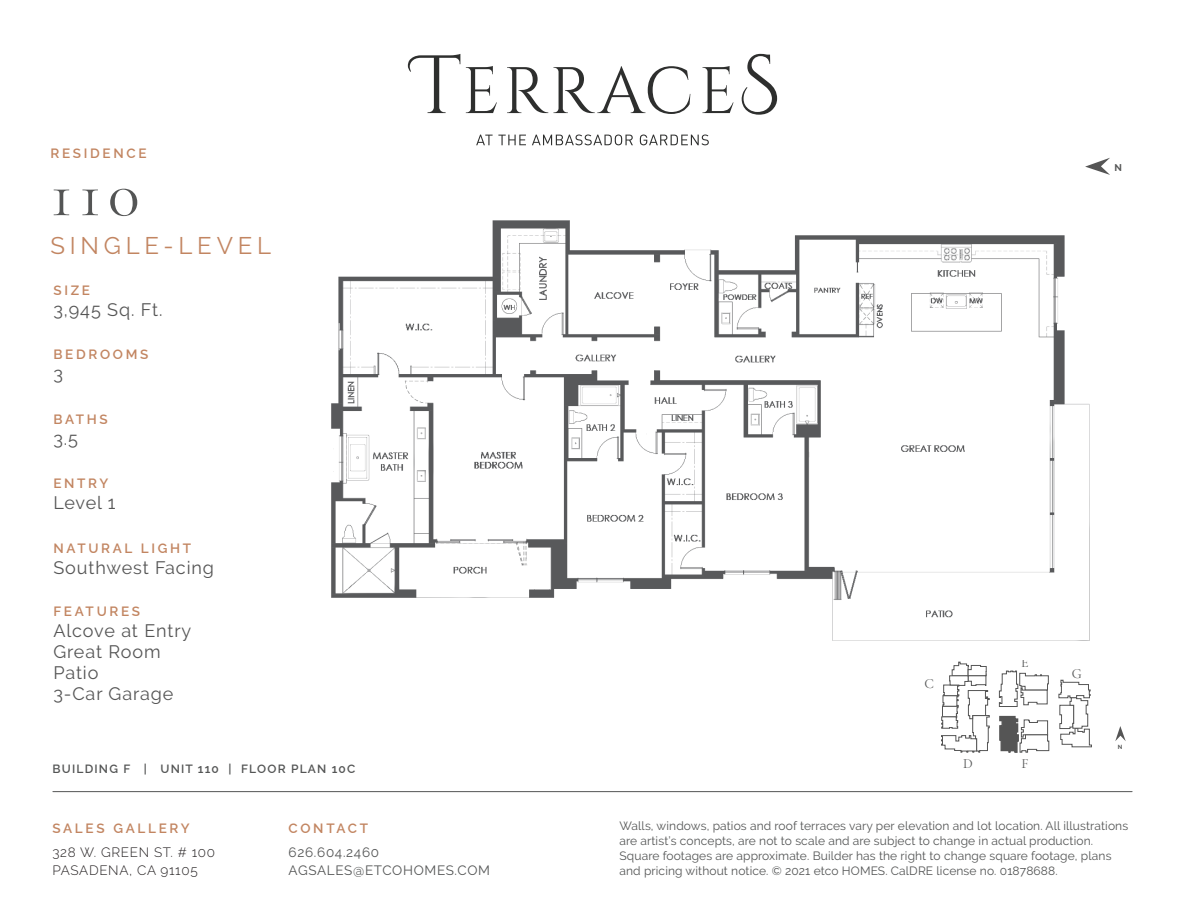
<style>
.page{position:relative;width:1188px;height:918px;background:#fff}
.page>*{position:absolute;margin:0;border:0;box-sizing:border-box;transform-origin:0 0}
.t1{font:66.6px "Cormorant Garamond";color:#545555}
.t2{font:24px "Raleway";letter-spacing:.2em;color:#c28561}
.t3{font:18px/21px "Raleway";letter-spacing:.05em;color:#555}
.t4{font:13.95px "Cormorant Garamond";color:#545555}
.t5{font:600 13.5px/24.8px "Raleway";letter-spacing:.2em;color:#c28561}
.t6{font:13.5px/24.8px "Raleway";letter-spacing:.05em;color:#545555}
.t7{font:300 13.5px/18px "Raleway";letter-spacing:.05em;color:#231f20}
.t8{font:12px/15px "Raleway";letter-spacing:.01em;color:#545555}
.t9{font:600 12px "Raleway";letter-spacing:.1em;color:#545555}
.t10{font:700 9.9px "Raleway";color:#545555}
.t11{font:700 6px "Raleway";color:#545555}
.s1{font-weight:400;color:#545555}
.s2{font-weight:600;color:#c28561}
</style>
<div class="page">
<svg style="left:476px;top:135px;width:50px;height:10px"></svg>
<svg style="left:532px;top:135px;width:101px;height:10px"></svg>
<svg style="left:640px;top:135px;width:69px;height:10px"></svg>
<svg style="left:408px;top:54px;width:52px;height:59px"></svg>
<svg style="left:466px;top:66px;width:31px;height:47px"></svg>
<svg style="left:507px;top:66px;width:183px;height:48px"></svg>
<svg style="left:702px;top:66px;width:32px;height:47px"></svg>
<svg style="left:742px;top:54px;width:35px;height:61px"></svg>
<hr style="left:53px;top:791px;width:1079px;height:1px;background:#545555">
<svg style="left:1115px;top:726px;width:11px;height:15px"></svg>
<svg style="left:941px;top:662px;width:49px;height:91px"></svg>
<svg style="left:999px;top:671px;width:50px;height:36px"></svg>
<svg style="left:999px;top:715px;width:50px;height:38px"></svg>
<svg style="left:1059px;top:680px;width:33px;height:67px"></svg>
<img style="left:331px;top:220px;width:759px;height:421px">
<svg style="left:1085px;top:158px;width:25px;height:17px"></svg>
<p class="t5" style="left:50px;top:139px;width:98px">RESIDENCE</p>
<p class="t1" style="left:50px;top:153px;width:91px">110</p>
<p class="t2" style="left:50px;top:231px;width:222px">SINGLE-LEVEL</p>
<p class="t5" style="left:53px;top:276px;width:38px">SIZE</p>
<p class="t3" style="left:53px;top:299px;width:111px">3,945 Sq. Ft.</p>
<p class="t5" style="left:53px;top:341px;width:97px">BEDROOMS</p>
<p class="t3" style="left:53px;top:363px;width:11px">3</p>
<p class="t5" style="left:53px;top:405px;width:56px">BATHS</p>
<p class="t3" style="left:53px;top:428px;width:26px">3.5</p>
<p class="t5" style="left:53px;top:470px;width:56px">ENTRY</p>
<p class="t3" style="left:53px;top:492px;width:64px">Level 1</p>
<p class="t5" style="left:53px;top:534px;width:139px">NATURAL LIGHT</p>
<p class="t3" style="left:53px;top:557px;width:162px">Southwest Facing</p>
<p class="t5" style="left:53px;top:597px;width:88px">FEATURES</p>
<p class="t3" style="left:53px;top:620px;width:139px">Alcove at Entry<br>Great Room<br>Patio<br>3-Car Garage</p>
<p class="t9" style="left:52px;top:759px;width:304px">BUILDING F | UNIT 110 | FLOOR PLAN 10C</p>
<p class="t5" style="left:60px;top:814px;width:131px;text-indent:-8px">SALES GALLERY<br><span class="s1">62</span></p>
<p class="t7" style="left:52px;top:843px;width:164px">328 W. GREEN ST. # 100<br>PASADENA, CA 91105</p>
<p class="t6" style="left:199px;top:840px;width:15px">14</p>
<p class="t6" style="left:289px;top:816px;width:92px"><span class="s2">CONTACT<br></span>626.604.2460</p>
<p class="t6" style="left:289px;top:858px;width:203px">AGSALES@ETCOHOMES.COM</p>
<p class="t10" style="left:1115px;top:161px;width:9px">N</p>
<p class="t4" style="left:925px;top:675px;width:11px">C</p>
<p class="t4" style="left:1021px;top:654px;width:9px">E</p>
<p class="t4" style="left:963px;top:756px;width:11px">D</p>
<p class="t4" style="left:1021px;top:756px;width:9px">F</p>
<p class="t4" style="left:1072px;top:665px;width:11px">G</p>
<p class="t11" style="left:1118px;top:743px;width:6px">N</p>
<p class="t8" style="left:620px;top:819px;width:510px">Walls, windows, patios and roof terraces vary per elevation and lot location. All illustrations are artist’s concepts, are not to scale and are subject to change in actual production.<br>Square footages are approximate. Builder has the right to change square footage, plans and pricing without notice. © 2021 etco HOMES. CalDRE license no. 01878688.</p>
</div>
